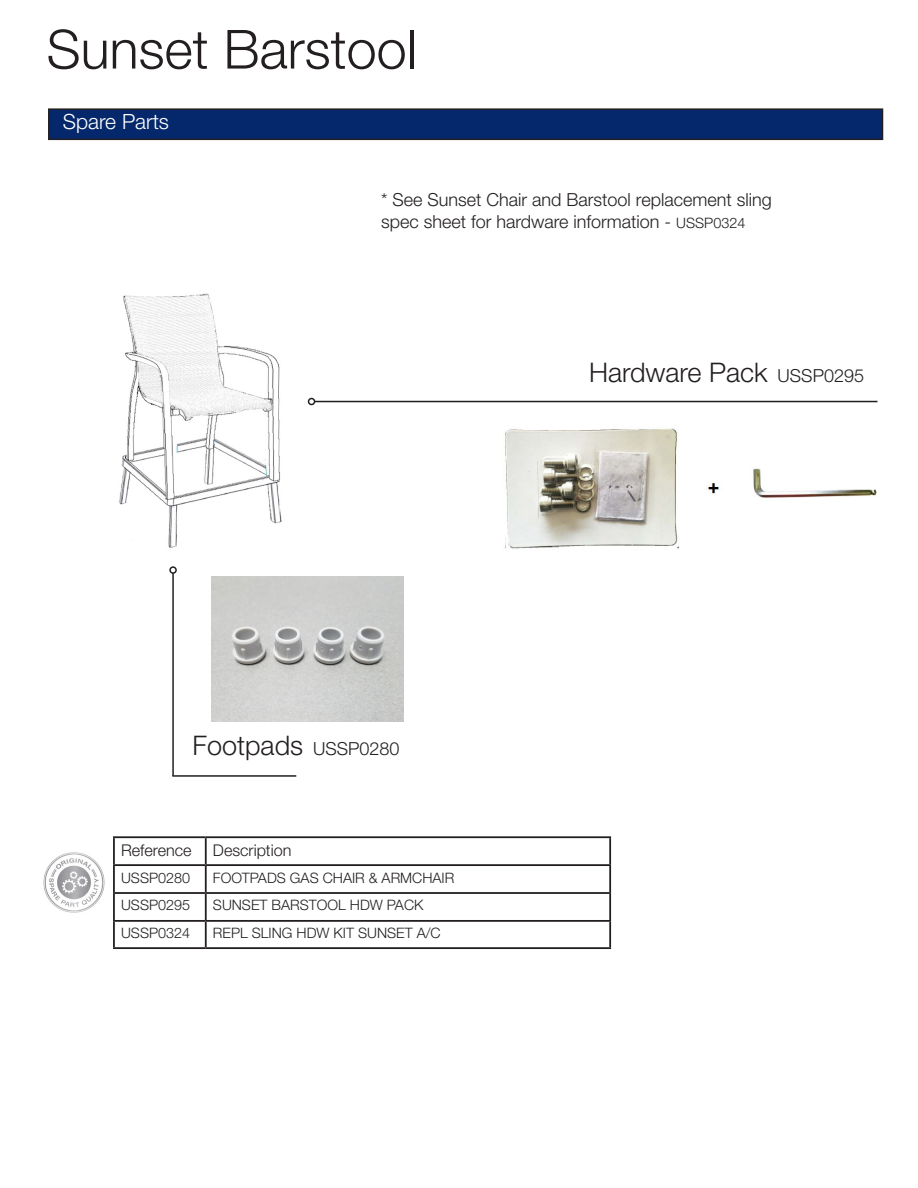
<style>
.page{position:relative;width:918px;height:1188px;background:#fff}
.page>*{position:absolute;margin:0;border:0;box-sizing:border-box;transform-origin:0 0}
.t1{font:300 54px "Helvetica Neue LT Std";color:#231f20}
.t2{font:300 27px "Helvetica Neue LT Std";color:#231f20}
.t3{font:300 21px "Helvetica Neue LT Std";color:#fff}
.t4{font:300 18px/21.6px "Helvetica Neue LT Std";color:#231f20}
.t5{font:300 16.2px "Helvetica Neue LT Std";color:#231f20}
.t6{font:300 14.4px "Helvetica Neue LT Std";color:#231f20}
.s1{font-size:14.4px}
.s2{font-size:18px}
</style>
<div class="page">
<hr style="left:172px;top:573px;width:2px;height:203px;background:#231f20">
<div style="left:169px;top:566px;width:8px;height:8px;border:2px solid #231f20;border-radius:50%"></div>
<img style="left:43px;top:852px;width:62px;height:61px">
<hr style="left:113px;top:836px;width:93px;height:2px;background:#231f20">
<hr style="left:113px;top:838px;width:2px;height:26px;background:#231f20">
<hr style="left:206px;top:836px;width:405px;height:2px;background:#231f20">
<hr style="left:205px;top:838px;width:2px;height:26px;background:#231f20">
<hr style="left:609px;top:838px;width:2px;height:26px;background:#231f20">
<hr style="left:113px;top:864px;width:93px;height:2px;background:#231f20">
<hr style="left:113px;top:866px;width:2px;height:26px;background:#231f20">
<hr style="left:206px;top:864px;width:405px;height:2px;background:#231f20">
<hr style="left:205px;top:866px;width:2px;height:26px;background:#231f20">
<hr style="left:609px;top:866px;width:2px;height:26px;background:#231f20">
<hr style="left:113px;top:892px;width:93px;height:2px;background:#231f20">
<hr style="left:113px;top:894px;width:2px;height:26px;background:#231f20">
<hr style="left:206px;top:892px;width:405px;height:2px;background:#231f20">
<hr style="left:205px;top:894px;width:2px;height:26px;background:#231f20">
<hr style="left:609px;top:894px;width:2px;height:26px;background:#231f20">
<hr style="left:113px;top:920px;width:93px;height:2px;background:#231f20">
<hr style="left:113px;top:922px;width:2px;height:25px;background:#231f20">
<hr style="left:206px;top:920px;width:405px;height:2px;background:#231f20">
<hr style="left:205px;top:922px;width:2px;height:25px;background:#231f20">
<hr style="left:609px;top:922px;width:2px;height:25px;background:#231f20">
<hr style="left:113px;top:947px;width:93px;height:2px;background:#231f20">
<hr style="left:206px;top:947px;width:405px;height:2px;background:#231f20">
<hr style="left:172px;top:775px;width:124px;height:2px;background:#231f20">
<div style="left:49px;top:109px;width:834px;height:30px;background:#04286b"></div>
<div style="left:48px;top:108px;width:835px;height:32px;border:2px solid #231f20"></div>
<img style="left:119px;top:293px;width:163px;height:255px">
<img style="left:212px;top:576px;width:191px;height:145px">
<hr style="left:315px;top:401px;width:562px;height:1px;background:#231f20">
<div style="left:308px;top:398px;width:7px;height:7px;border:2px solid #231f20;border-radius:50%"></div>
<img style="left:505px;top:428px;width:372px;height:121px">
<p class="t1" style="left:47px;top:16px;width:372px">Sunset Barstool</p>
<p class="t3" style="left:63px;top:109px;width:108px">Spare Parts</p>
<p class="t4" style="left:381px;top:189px;width:392px">* See Sunset Chair and Barstool replacement sling spec sheet for hardware information - <span class="s1">USSP0324</span></p>
<p class="t2" style="left:589px;top:356px;width:277px">Hardware Pack <span class="s2">USSP0295</span></p>
<p class="t2" style="left:193px;top:729px;width:208px">Footpads <span class="s2">USSP0280</span></p>
<p class="t5" style="left:121px;top:840px;width:72px">Reference</p>
<p class="t5" style="left:213px;top:840px;width:80px">Description</p>
<p class="t6" style="left:121px;top:869px;width:71px">USSP0280</p>
<p class="t6" style="left:213px;top:869px;width:243px">FOOTPADS GAS CHAIR &amp; ARMCHAIR</p>
<p class="t6" style="left:121px;top:897px;width:71px">USSP0295</p>
<p class="t6" style="left:213px;top:897px;width:212px">SUNSET BARSTOOL HDW PACK</p>
<p class="t6" style="left:121px;top:924px;width:71px">USSP0324</p>
<p class="t6" style="left:213px;top:924px;width:229px">REPL SLING HDW KIT SUNSET A/C</p>
</div>
